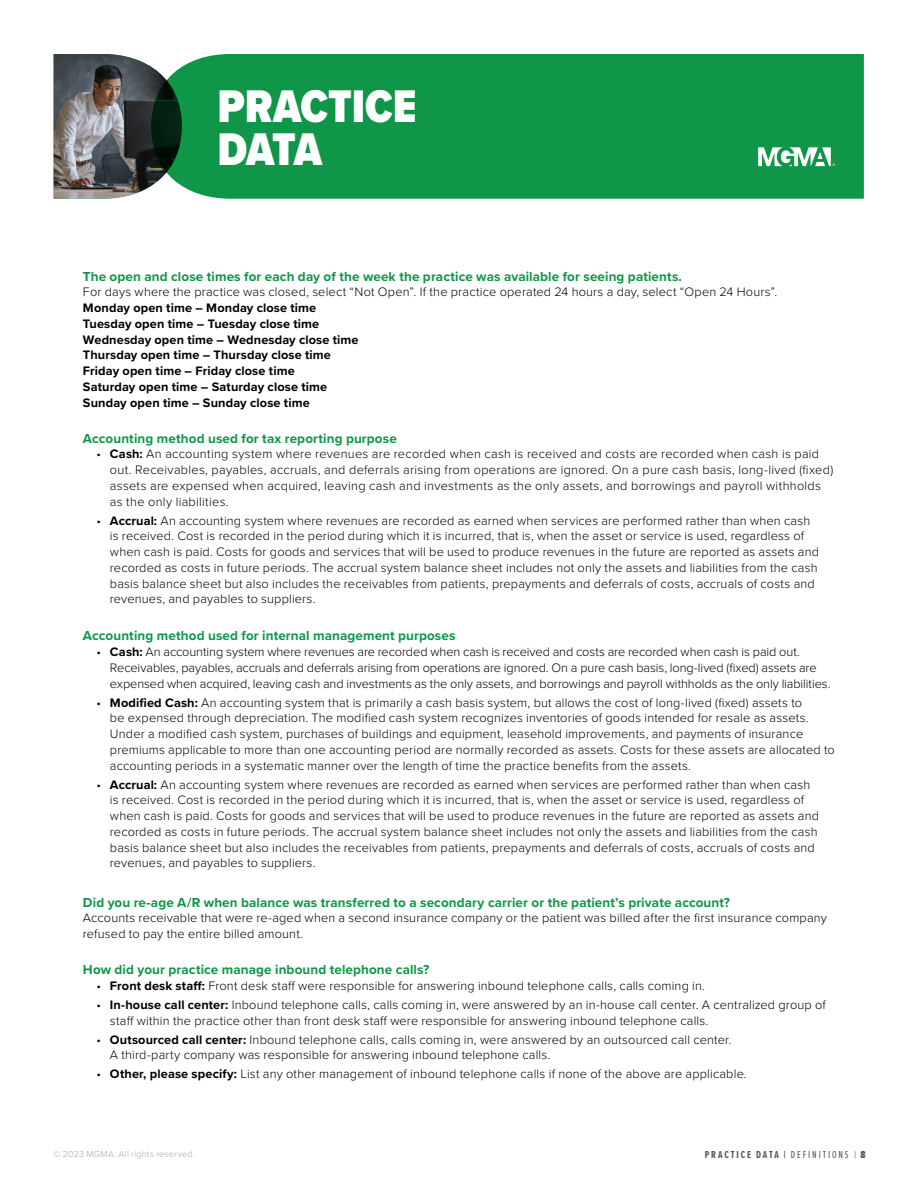
<style>
.page{position:relative;width:918px;height:1188px;background:#fff}
.page>*{position:absolute;margin:0;border:0;box-sizing:border-box;transform-origin:0 0}
.t1{font:900 47.4px/43.5px "Proxima Nova Cond";color:#fff}
.t2{font:700 13.5px "Proxima Nova";letter-spacing:.01em;color:#109648}
.t3{font:300 12.75px/15.8px "Proxima Nova";letter-spacing:.01em;color:#000}
.t4{font:300 12.75px/15.8px "Proxima Nova";letter-spacing:-.01em;color:#000}
.t5{font:700 12.75px/15.8px "Proxima Nova";letter-spacing:.01em;color:#000}
.t6{font:700 10.5px "Proxima Nova Ex Cn";letter-spacing:.175em;color:#565659}
.t7{font:300 9px "Proxima Nova";letter-spacing:.025em;color:#a5a7aa}
.s1{font-weight:700}
.s2{font-weight:400}
.s3{font-family:"Proxima Nova";font-weight:300}
.s4{font-weight:900}
</style>
<div class="page">
<img style="left:54px;top:54px;width:97px;height:145px">
<div style="left:151px;top:54px;width:713px;height:145px;background:#109648"></div>
<svg style="left:758px;top:147px;width:77px;height:19px"></svg>
<h1 class="t1" style="left:217px;top:84px;width:201px">PRACTICE<br>DATA</h1>
<p class="t2" style="left:83px;top:266px;width:601px">The open and close times for each day of the week the practice was available for seeing patients.</p>
<p class="t3" style="left:83px;top:284px;width:696px">For days where the practice was closed, select “Not Open”. If the practice operated 24 hours a day, select “Open 24 Hours”.</p>
<p class="t5" style="left:83px;top:300px;width:277px">Monday open time – Monday close time Tuesday open time – Tuesday close time Wednesday open time – Wednesday close time Thursday open time – Thursday close time Friday open time – Friday close time<br>Saturday open time – Saturday close time Sunday open time – Sunday close time</p>
<p class="t2" style="left:83px;top:428px;width:315px">Accounting method used for tax reporting purpose</p>
<p class="t3" style="left:110px;top:446px;width:725px;text-indent:-14px">• <span class="s1">Cash:</span> An accounting system where revenues are recorded when cash is received and costs are recorded when cash is paid out. Receivables, payables, accruals, and deferrals arising from operations are ignored. On a pure cash basis, long-lived (fixed) assets are expensed when acquired, leaving cash and investments as the only assets, and borrowings and payroll withholds as the only liabilities.</p>
<p class="t3" style="left:110px;top:512px;width:711px;text-indent:-14px">• <span class="s1">Accrual:</span> An accounting system where revenues are recorded as earned when services are performed rather than when cash is received. Cost is recorded in the period during which it is incurred, that is, when the asset or service is used, regardless of when cash is paid. Costs for goods and services that will be used to produce revenues in the future are reported as assets and recorded as costs in future periods. The accrual system balance sheet includes not only the assets and liabilities from the cash basis balance sheet but also includes the receivables from patients, prepayments and deferrals of costs, accruals of costs and revenues, and payables to suppliers.</p>
<p class="t2" style="left:83px;top:626px;width:374px">Accounting method used for internal management purposes</p>
<p class="t4" style="left:110px;top:643px;width:722px;text-indent:-14px">• <span class="s1">Cash:</span> An accounting system where revenues are recorded when cash is received and costs are recorded when cash is paid out.<br>Receivables, payables, accruals and deferrals arising from operations are ignored. On a pure cash basis, long-lived (fixed) assets are expensed when acquired, leaving cash and investments as the only assets, and borrowings and payroll withholds as the only liabilities.</p>
<p class="t3" style="left:110px;top:694px;width:726px;text-indent:-14px">• <span class="s1">Modified Cash:</span> An accounting system that is primarily a cash basis system, but allows the cost of long-lived (fixed) assets to<br>be expensed through depreciation. The modified cash system recognizes inventories of goods intended for resale as assets.<br>Under a modified cash system, purchases of buildings and equipment, leasehold improvements, and payments of insurance premiums applicable to more than one accounting period are normally recorded as assets. Costs for these assets are allocated to accounting periods in a systematic manner over the length of time the practice benefits from the assets.</p>
<p class="t3" style="left:110px;top:776px;width:711px;text-indent:-14px">• <span class="s1">Accrual:</span> An accounting system where revenues are recorded as earned when services are performed rather than when cash is received. Cost is recorded in the period during which it is incurred, that is, when the asset or service is used, regardless of when cash is paid. Costs for goods and services that will be used to produce revenues in the future are reported as assets and recorded as costs in future periods. The accrual system balance sheet includes not only the assets and liabilities from the cash basis balance sheet but also includes the receivables from patients, prepayments and deferrals of costs, accruals of costs and revenues, and payables to suppliers.</p>
<p class="t2" style="left:83px;top:892px;width:649px">Did you re-age A/R when balance was transferred to a secondary carrier or the patient’s private account?</p>
<p class="t3" style="left:83px;top:910px;width:746px">Accounts receivable that were re-aged when a second insurance company or the patient was billed after the first insurance company refused to pay the entire billed amount.</p>
<p class="t2" style="left:83px;top:960px;width:348px">How did your practice manage inbound telephone calls?</p>
<p class="t3" style="left:96px;top:977px;width:610px">• <span class="s1">Front desk staff:</span> Front desk staff were responsible for answering inbound telephone calls, calls coming in.</p>
<p class="t3" style="left:110px;top:996px;width:717px;text-indent:-14px">• <span class="s1">In-house call center:</span> Inbound telephone calls, calls coming in, were answered by an in-house call center. A centralized group of staff within the practice other than front desk staff were responsible for answering inbound telephone calls.</p>
<p class="t3" style="left:110px;top:1031px;width:623px;text-indent:-14px">• <span class="s1">Outsourced call center:</span> Inbound telephone calls, calls coming in, were answered by an outsourced call center.<br>A third-party company was responsible for answering inbound telephone calls.</p>
<p class="t3" style="left:96px;top:1065px;width:652px">• <span class="s1">Other, please specify:</span> List any other management of inbound telephone calls if none of the above are applicable.</p>
<p class="t7" style="left:54px;top:1147px;width:143px">© 2023 MGMA. All rights reserved.</p>
<p class="t6" style="left:705px;top:1147px;width:162px">PRACTICE DATA | <span class="s2">DEFINITIONS</span> <span class="s3">|</span> <span class="s4">8</span></p>
</div>
